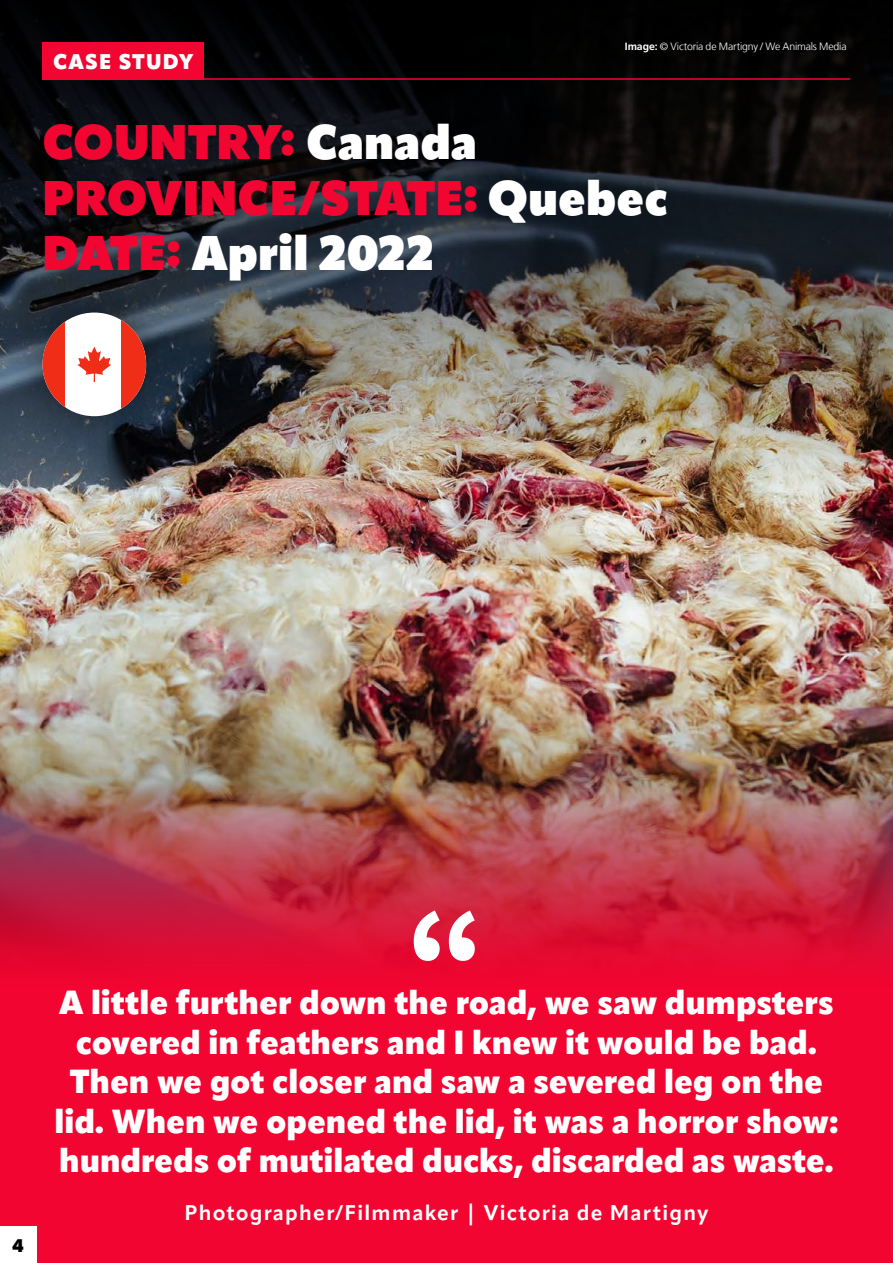
<style>
.page{position:relative;width:893px;height:1263px;background:#fff}
.page>*{position:absolute;margin:0;border:0;box-sizing:border-box;transform-origin:0 0}
.t1{font:900 135px "Source Sans Pro";color:#fff}
.t2{font:800 48px/55.5px "Apparat";color:#f20530}
.t3{font:900 33px/39.6px "Apparat";color:#fff;text-align:center}
.t4{font:700 21px "Apparat";letter-spacing:.06em;color:#fff}
.t5{font:900 21px "Apparat";letter-spacing:.055em;color:#fff}
.t6{font:900 18px "Apparat";color:#000}
.t7{font:300 10.5px "Frutiger LT Com";letter-spacing:-.02em;color:#fff}
.s1{font-weight:700}
.s2{color:#fff}
</style>
<div class="page">
<img style="left:0;top:536px;width:893px;height:77px">
<img style="left:0;top:613px;width:893px;height:170px">
<div style="left:0;top:989px;width:893px;height:274px;background:#f20530"></div>
<img style="left:0;top:783px;width:893px;height:206px">
<img style="left:0;top:0;width:893px;height:536px">
<div style="left:594px;top:11px;width:284px;height:73px;background:#000"></div>
<div style="left:43px;top:43px;width:161px;height:37px;background:#f20530"></div>
<hr style="left:185px;top:78px;width:665px;height:2px;background:#f20530">
<div style="left:5px;top:275px;width:180px;height:180px;background:#000;opacity:.5"></div>
<div style="left:43px;top:313px;width:103px;height:103px;background:#fff;border-radius:50%"></div>
<svg style="left:43px;top:313px;width:22px;height:103px;background:#9e3028"></svg>
<svg style="left:122px;top:313px;width:24px;height:103px;background:#a5362e"></svg>
<svg style="left:78px;top:347px;width:33px;height:35px"></svg>
<div style="left:0;top:1227px;width:36px;height:36px;background:#fff"></div>
<p class="t5" style="left:53px;top:49px;width:142px">CASE STUDY</p>
<p class="t7" style="left:625px;top:41px;width:223px"><span class="s1">Image:</span> © Victoria de Martigny / We Animals Media</p>
<h2 class="t2" style="left:43px;top:115px;width:627px">COUNTRY: <span class="s2">Canada<br></span>PROVINCE/STATE: <span class="s2">Quebec<br></span>DATE: <span class="s2">April 2022</span></h2>
<p class="t6" style="left:13px;top:1234px;width:13px">4</p>
<h1 class="t1" style="left:406px;top:864px;width:80px">“</h1>
<p class="t3" style="left:54px;top:983px;width:786px">A little further down the road, we saw dumpsters covered in feathers and I knew it would be bad.<br>Then we got closer and saw a severed leg on the lid. When we opened the lid, it was a horror show: hundreds of mutilated ducks, discarded as waste.</p>
<p class="t4" style="left:184px;top:1200px;width:526px">Photographer/Filmmaker | Victoria de Martigny</p>
</div>
